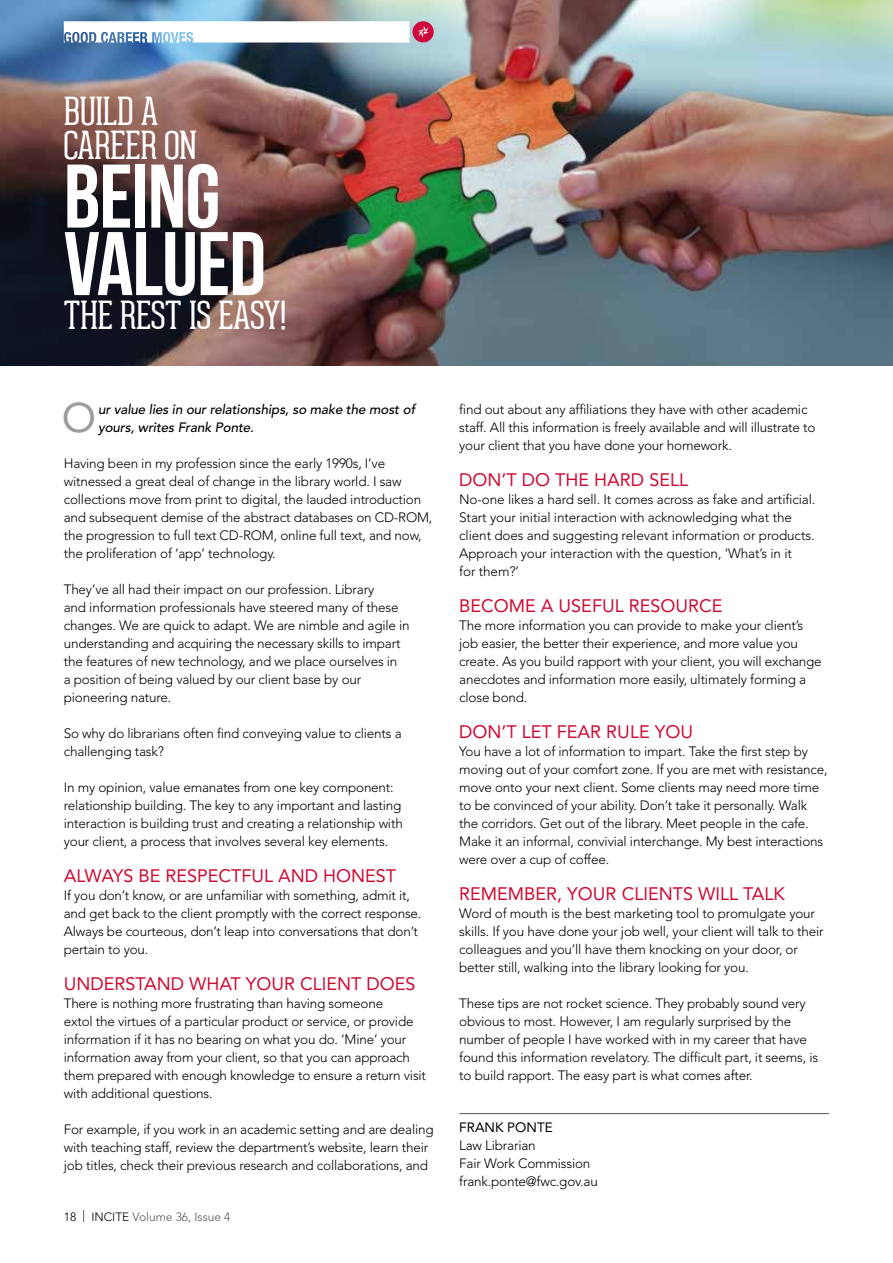
<style>
.page{position:relative;width:893px;height:1263px;background:#fff}
.page>*{position:absolute;margin:0;border:0;box-sizing:border-box;transform-origin:0 0}
.t1{font:90px/67.5px "Bebas Neue";letter-spacing:-.01em;color:#fff}
.t2{font:41.1px "Avenir";color:#9c9c9d}
.t3{font:100 37.8px/33.5px "Geared Slab";letter-spacing:-.01em;color:#fff}
.t4{font:18px "Avenir";color:#cc0b33}
.t5{font:300 13.5px/18px "Avenir";letter-spacing:-.015em;color:#000}
.t6{font:italic 500 13.5px/18px "Avenir";letter-spacing:-.01em;color:#000}
.t7{font:13.5px "Avenir";color:#000}
.t8{font:300 12px "Avenir";color:#565655}
.s1{color:#000}
</style>
<div class="page">
<img style="left:0;top:0;width:893px;height:366px">
<svg style="left:64px;top:21px;width:345px;height:22px"></svg>
<div style="left:412px;top:21px;width:22px;height:21px;background:#cf063c;border-radius:50%"></div>
<svg style="left:417px;top:26px;width:12px;height:12px"></svg>
<hr style="left:459px;top:1113px;width:370px;height:1px;background:#565655">
<h3 class="t3" style="left:64px;top:96px;width:135px">BUILD A<br>CAREER ON</h3>
<h1 class="t1" style="left:64px;top:162px;width:204px">BEING<br>VALUED</h1>
<h3 class="t3" style="left:63px;top:300px;width:224px">THE REST IS EASY!</h3>
<h2 class="t2" style="left:62px;top:394px;width:36px">O</h2>
<p class="t6" style="left:98px;top:401px;width:319px">ur value lies in our relationships, so make the most of yours, writes Frank Ponte.</p>
<p class="t5" style="left:64px;top:454px;width:370px">Having been in my profession since the early 1990s, I’ve witnessed a great deal of change in the library world. I saw collections move from print to digital, the lauded introduction and subsequent demise of the abstract databases on CD-ROM, the progression to full text CD-ROM, online full text, and now, the proliferation of ‘app’ technology.</p>
<p class="t5" style="left:64px;top:580px;width:347px">They’ve all had their impact on our profession. Library<br>and information professionals have steered many of these changes. We are quick to adapt. We are nimble and agile in understanding and acquiring the necessary skills to impart the features of new technology, and we place ourselves in<br>a position of being valued by our client base by our pioneering nature.</p>
<p class="t5" style="left:64px;top:724px;width:339px">So why do librarians often find conveying value to clients a challenging task?</p>
<p class="t5" style="left:64px;top:778px;width:341px">In my opinion, value emanates from one key component: relationship building. The key to any important and lasting interaction is building trust and creating a relationship with your client, a process that involves several key elements.</p>
<h3 class="t4" style="left:64px;top:865px;width:334px">ALWAYS BE RESPECTFUL AND HONEST</h3>
<p class="t5" style="left:64px;top:886px;width:359px">If you don’t know, or are unfamiliar with something, admit it, and get back to the client promptly with the correct response.<br>Always be courteous, don’t leap into conversations that don’t pertain to you.</p>
<h3 class="t4" style="left:64px;top:973px;width:353px">UNDERSTAND WHAT YOUR CLIENT DOES</h3>
<p class="t5" style="left:64px;top:994px;width:364px">There is nothing more frustrating than having someone<br>extol the virtues of a particular product or service, or provide information if it has no bearing on what you do. ‘Mine’ your information away from your client, so that you can approach them prepared with enough knowledge to ensure a return visit with additional questions.</p>
<p class="t5" style="left:64px;top:1120px;width:371px">For example, if you work in an academic setting and are dealing with teaching staff, review the department’s website, learn their job titles, check their previous research and collaborations, and</p>
<p class="t8" style="left:64px;top:1210px;width:168px"><span class="s1">18 | INCITE</span> Volume 36, Issue 4</p>
<p class="t5" style="left:459px;top:400px;width:358px">find out about any affiliations they have with other academic staff. All this information is freely available and will illustrate to your client that you have done your homework.</p>
<h3 class="t4" style="left:459px;top:469px;width:230px">DON’T DO THE HARD SELL</h3>
<p class="t5" style="left:459px;top:490px;width:358px">No-one likes a hard sell. It comes across as fake and artificial.<br>Start your initial interaction with acknowledging what the client does and suggesting relevant information or products.<br>Approach your interaction with the question, ‘What’s in it<br>for them?’</p>
<h3 class="t4" style="left:459px;top:595px;width:265px">BECOME A USEFUL RESOURCE</h3>
<p class="t5" style="left:459px;top:616px;width:364px">The more information you can provide to make your client’s job easier, the better their experience, and more value you create. As you build rapport with your client, you will exchange anecdotes and information more easily, ultimately forming a close bond.</p>
<h3 class="t4" style="left:459px;top:721px;width:235px">DON’T LET FEAR RULE YOU</h3>
<p class="t5" style="left:459px;top:742px;width:370px">You have a lot of information to impart. Take the first step by moving out of your comfort zone. If you are met with resistance, move onto your next client. Some clients may need more time to be convinced of your ability. Don’t take it personally. Walk the corridors. Get out of the library. Meet people in the cafe.<br>Make it an informal, convivial interchange. My best interactions were over a cup of coffee.</p>
<h3 class="t4" style="left:459px;top:883px;width:327px">REMEMBER, YOUR CLIENTS WILL TALK</h3>
<p class="t5" style="left:459px;top:904px;width:366px">Word of mouth is the best marketing tool to promulgate your skills. If you have done your job well, your client will talk to their colleagues and you’ll have them knocking on your door, or better still, walking into the library looking for you.</p>
<p class="t5" style="left:459px;top:994px;width:360px">These tips are not rocket science. They probably sound very obvious to most. However, I am regularly surprised by the number of people I have worked with in my career that have found this information revelatory. The difficult part, it seems, is to build rapport. The easy part is what comes after.</p>
<p class="t7" style="left:459px;top:1120px;width:95px">FRANK PONTE</p>
<p class="t5" style="left:459px;top:1137px;width:140px">Law Librarian<br>Fair Work Commission frank.ponte@fwc.gov.au</p>
</div>
